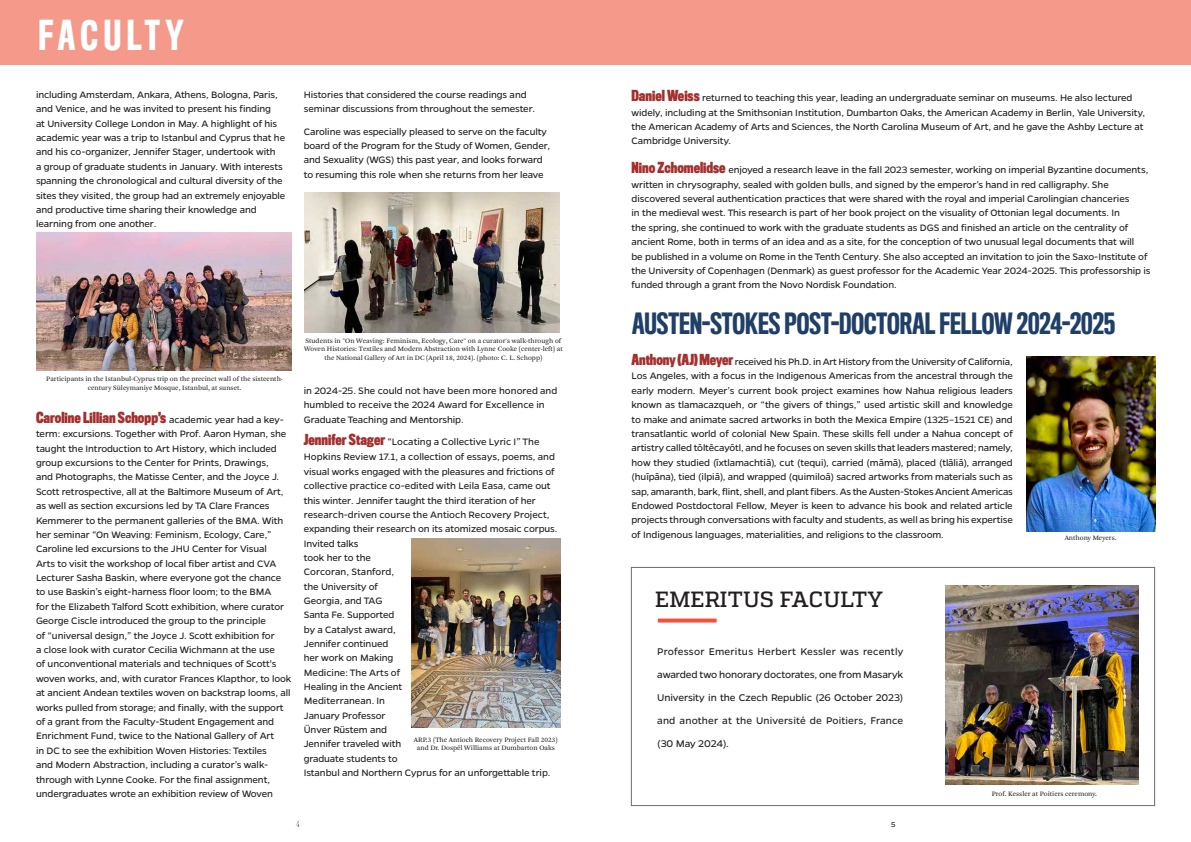
<style>
.page{position:relative;width:1191px;height:842px;background:#fff}
.page>*{position:absolute;margin:0;border:0;box-sizing:border-box;transform-origin:0 0}
.t1{font:500 38px "Titling Gothic FB Comp";letter-spacing:.145em;color:#fff}
.t2{font:500 27px "Titling Gothic FB Comp";color:#203f67}
.t3{font:500 22px "Quadon";letter-spacing:.005em;color:#231f20}
.t4{font:700 14px "Titling Gothic FB Comp";color:#a4302e}
.t5{font:11px/23px "Gentona";letter-spacing:.01em;color:#231f20;text-align:justify}
.t6{font:10.5px/14.4px "Gentona";letter-spacing:-.01em;color:#231f20}
.t7{font:300 8px "Essonnes Display";color:#0c0f2c}
.t8{font:8px "Gentona";color:#0c0f2c}
.t9{font:7px/8.4px "Arnhem Pro Blond";color:#231f20;text-align:center}
.s1{font-family:"Gentona";font-weight:400;font-size:10.5px;color:#231f20}
.s2{font-family:"Titling Gothic FB Comp";font-weight:700;font-size:14px;color:#a4302e}
</style>
<div class="page">
<div style="left:631px;top:567px;width:524px;height:239px;border:1px solid #6c6d70"></div>
<svg style="left:658px;top:618px;width:58px;height:4px"></svg>
<div style="left:0;top:0;width:1191px;height:65px;background:#f59a8b"></div>
<img style="left:36px;top:232px;width:256px;height:139px">
<img style="left:305px;top:192px;width:254px;height:140px">
<img style="left:412px;top:538px;width:148px;height:190px">
<img style="left:1026px;top:356px;width:129px;height:175px">
<img style="left:945px;top:585px;width:193px;height:200px">
<h1 class="t1" style="left:38px;top:12px;width:147px">FACULTY</h1>
<p class="t6" style="left:36px;top:87px;width:251px">including Amsterdam, Ankara, Athens, Bologna, Paris, and Venice, and he was invited to present his finding<br>at University College London in May. A highlight of his academic year was a trip to Istanbul and Cyprus that he and his co-organizer, Jennifer Stager, undertook with<br>a group of graduate students in January. With interests spanning the chronological and cultural diversity of the sites they visited, the group had an extremely enjoyable and productive time sharing their knowledge and learning from one another.</p>
<p class="t6" style="left:304px;top:87px;width:233px">Histories that considered the course readings and seminar discussions from throughout the semester.</p>
<p class="t6" style="left:304px;top:124px;width:248px">Caroline was especially pleased to serve on the faculty board of the Program for the Study of Women, Gender, and Sexuality (WGS) this past year, and looks forward to resuming this role when she returns from her leave</p>
<p class="t9" style="left:46px;top:375px;width:238px">Participants in the Istanbul-Cyprus trip on the precinct wall of the sixteenth&shy;century Süleymaniye Mosque, Istanbul, at sunset.</p>
<p class="t4" style="left:36px;top:409px;width:249px">Caroline Lillian Schopp’s <span class="s1">academic year had a key-</span></p>
<p class="t6" style="left:36px;top:427px;width:257px">term: excursions. Together with Prof. Aaron Hyman, she taught the Introduction to Art History, which included group excursions to the Center for Prints, Drawings,<br>and Photographs, the Matisse Center, and the Joyce J.<br>Scott retrospective, all at the Baltimore Museum of Art, as well as section excursions led by TA Clare Frances Kemmerer to the permanent galleries of the BMA. With her seminar “On Weaving: Feminism, Ecology, Care,” Caroline led excursions to the JHU Center for Visual<br>Arts to visit the workshop of local fiber artist and CVA Lecturer Sasha Baskin, where everyone got the chance to use Baskin’s eight-harness floor loom; to the BMA<br>for the Elizabeth Talford Scott exhibition, where curator George Ciscle introduced the group to the principle<br>of “universal design,” the Joyce J. Scott exhibition for<br>a close look with curator Cecilia Wichmann at the use<br>of unconventional materials and techniques of Scott's woven works, and, with curator Frances Klapthor, to look at ancient Andean textiles woven on backstrap looms, all works pulled from storage; and finally, with the support of a grant from the Faculty-Student Engagement and Enrichment Fund, twice to the National Gallery of Art<br>in DC to see the exhibition Woven Histories: Textiles<br>and Modern Abstraction, including a curator’s walk&shy;through with Lynne Cooke. For the final assignment, undergraduates wrote an exhibition review of Woven</p>
<p class="t9" style="left:304px;top:336px;width:260px">Students in "On Weaving: Feminism, Ecology, Care" on a curator's walk-through of<br>Woven Histories: Textiles and Modern Abstraction with Lynne Cooke (center-left) at the National Gallery of Art in DC (April 18, 2024). (photo: C. L. Schopp)</p>
<p class="t6" style="left:304px;top:383px;width:255px">in 2024-25. She could not have been more honored and humbled to receive the 2024 Award for Excellence in<br>Graduate Teaching and Mentorship.</p>
<p class="t6" style="left:304px;top:434px;width:253px;line-height:15.3px"><span class="s2">Jennifer Stager</span> “Locating a Collective Lyric I” The<br>Hopkins Review 17.1, a collection of essays, poems, and</p>
<p class="t6" style="left:304px;top:464px;width:255px">visual works engaged with the pleasures and frictions of collective practice co-edited with Leila Easa, came out this winter. Jennifer taught the third iteration of her research-driven course the Antioch Recovery Project, expanding their research on its atomized mosaic corpus.<br>Invited talks<br>took her to the<br>Corcoran, Stanford,<br>the University of<br>Georgia, and TAG<br>Santa Fe. Supported<br>by a Catalyst award,<br>Jennifer continued<br>her work on Making<br>Medicine: The Arts of<br>Healing in the Ancient<br>Mediterranean. In<br>January Professor<br>Ünver Rüstem and</p>
<p class="t9" style="left:414px;top:736px;width:145px">ARP.3 (The Antioch Recovery Project Fall 2023) and Dr. Dospěl Williams at Dumbarton Oaks</p>
<p class="t6" style="left:304px;top:737px;width:248px">Jennifer traveled with<br>graduate students to<br>Istanbul and Northern Cyprus for an unforgettable trip.</p>
<p class="t6" style="left:631px;top:91px;width:515px"><span class="s2">Daniel Weiss</span> returned to teaching this year, leading an undergraduate seminar on museums. He also lectured widely, including at the Smithsonian Institution, Dumbarton Oaks, the American Academy in Berlin, Yale University, the American Academy of Arts and Sciences, the North Carolina Museum of Art, and he gave the Ashby Lecture at Cambridge University.</p>
<p class="t6" style="left:631px;top:163px;width:520px"><span class="s2">Nino Zchomelidse</span> enjoyed a research leave in the fall 2023 semester, working on imperial Byzantine documents, written in chrysography, sealed with golden bulls, and signed by the emperor’s hand in red calligraphy. She discovered several authentication practices that were shared with the royal and imperial Carolingian chanceries<br>in the medieval west. This research is part of her book project on the visuality of Ottonian legal documents. In<br>the spring, she continued to work with the graduate students as DGS and finished an article on the centrality of ancient Rome, both in terms of an idea and as a site, for the conception of two unusual legal documents that will<br>be published in a volume on Rome in the Tenth Century. She also accepted an invitation to join the Saxo-Institute of the University of Copenhagen (Denmark) as guest professor for the Academic Year 2024-2025. This professorship is funded through a grant from the Novo Nordisk Foundation.</p>
<p class="t2" style="left:632px;top:307px;width:484px">AUSTEN-STOKES POST-DOCTORAL FELLOW 2024-2025</p>
<p class="t6" style="left:631px;top:354px;width:383px;text-align:justify"><span class="s2">Anthony (AJ) Meyer</span> received his Ph.D. in Art History from the University of California, Los Angeles, with a focus in the Indigenous Americas from the ancestral through the early modern. Meyer’s current book project examines how Nahua religious leaders known as tlamacazqueh, or “the givers of things,” used artistic skill and knowledge to make and animate sacred artworks in both the Mexica Empire (1325–1521 CE) and transatlantic world of colonial New Spain. These skills fell under a Nahua concept of artistry called tōltēcayōtl, and he focuses on seven skills that leaders mastered; namely, how they studied (īxtlamachtiā), cut (tequi), carried (māmā), placed (tlāliā), arranged (huīpāna), tied (ilpiā), and wrapped (quimiloā) sacred artworks from materials such as sap, amaranth, bark, flint, shell, and plant fibers. As the Austen-Stokes Ancient Americas Endowed Postdoctoral Fellow, Meyer is keen to advance his book and related article projects through conversations with faculty and students, as well as bring his expertise of Indigenous languages, materialities, and religions to the classroom.</p>
<p class="t9" style="left:1064px;top:533px;width:53px">Anthony Meyers.</p>
<p class="t3" style="left:655px;top:587px;width:229px">EMERITUS FACULTY</p>
<p class="t5" style="left:657px;top:640px;width:248px">Professor Emeritus Herbert Kessler was recently awarded two honorary doctorates, one from Masaryk University in the Czech Republic (26 October 2023) and another at the Université de Poitiers, France (30 May 2024).</p>
<p class="t9" style="left:991px;top:789px;width:107px">Prof. Kessler at Poitiers ceremony.</p>
<p class="t7" style="left:296px;top:818px;width:5px">4</p>
<p class="t8" style="left:891px;top:820px;width:6px">5</p>
</div>
